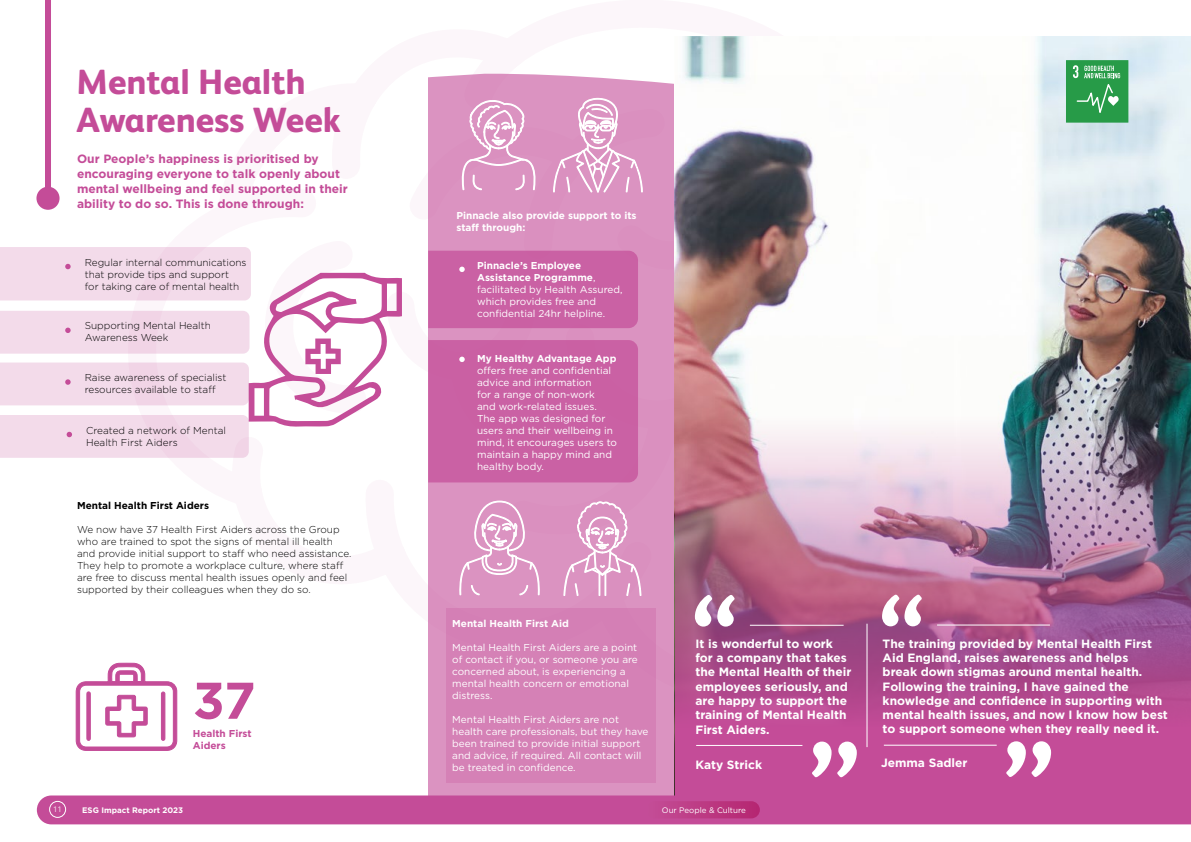
<style>
.page{position:relative;width:1191px;height:842px;background:#fff}
.page>*{position:absolute;margin:0;border:0;box-sizing:border-box;transform-origin:0 0}
.t1{font:700 132.1px "FS Albert";color:#fff}
.t2{font:700 117.3px "FS Albert";color:#fff}
.t3{font:700 51.5px "Gotham";color:#c44c98}
.t4{font:800 35px/38px "FS Albert";color:#c44c98}
.t5{font:700 12px/14.3px "Gotham";color:#fff}
.t6{font:700 12px/15px "Gotham";color:#c44c98}
.t7{font:10px/12px "Gotham";color:#fff}
.t8{font:300 10px/12px "Gotham";color:#000}
.t9{font:700 10px/12px "Gotham";color:#fff}
.t10{font:700 10px "Gotham";color:#000}
.t11{font:700 10px/12px "Gotham";color:#c44c98}
.t12{font:700 8px "Gotham";color:#fff}
.t13{font:8px "Gotham";color:#fff}
.t14{font:300 8px "FS Albert";color:#fff}
.s1{font-weight:700}
</style>
<div class="page">
<div style="left:428px;top:73px;width:247px;height:174px;background:#db93c1"></div>
<svg style="left:459px;top:99px;width:79px;height:98px"></svg>
<svg style="left:553px;top:97px;width:90px;height:96px"></svg>
<div style="left:45px;top:0;width:6px;height:198px;background:#c44c98"></div>
<div style="left:36px;top:187px;width:24px;height:23px;background:#c44c98;border-radius:50%"></div>
<img style="left:683px;top:36px;width:508px;height:39px">
<svg style="left:675px;top:75px;width:516px;height:172px"></svg>
<div style="left:1066px;top:60px;width:62px;height:63px;background:#279b48"></div>
<svg style="left:1073px;top:65px;width:47px;height:48px"></svg>
<img style="left:0;top:247px;width:1191px;height:578px">
<div style="left:647px;top:801px;width:113px;height:17px;background:linear-gradient(to right,#c34d96,#b52771);border-radius:9px"></div>
<div style="left:49px;top:801px;width:17px;height:16px;border:1px solid #fff;border-radius:50%"></div>
<h3 class="t4" style="left:77px;top:61px;width:266px">Mental Health<br>Awareness Week</h3>
<p class="t6" style="left:77px;top:151px;width:272px">Our People’s happiness is prioritised by encouraging everyone to talk openly about mental wellbeing and feel supported in their ability to do so. This is done through:</p>
<p class="t8" style="left:85px;top:256px;width:163px">Regular internal communications that provide tips and support<br>for taking care of mental health</p>
<p class="t8" style="left:85px;top:320px;width:128px">Supporting Mental Health<br>Awareness Week</p>
<p class="t8" style="left:85px;top:371px;width:143px">Raise awareness of specialist resources available to staff</p>
<p class="t8" style="left:86px;top:424px;width:141px">Created a network of Mental<br>Health First Aiders</p>
<p class="t10" style="left:77px;top:499px;width:134px">Mental Health First Aiders</p>
<p class="t8" style="left:77px;top:523px;width:276px">We now have 37 Health First Aiders across the Group who are trained to spot the signs of mental ill health and provide initial support to staff who need assistance.<br>They help to promote a workplace culture, where staff are free to discuss mental health issues openly and feel supported by their colleagues when they do so.</p>
<h3 class="t3" style="left:193px;top:671px;width:64px">37</h3>
<p class="t11" style="left:193px;top:728px;width:60px">Health First<br>Aiders</p>
<p class="t9" style="left:456px;top:209px;width:182px">Pinnacle also provide support to its staff through:</p>
<p class="t7" style="left:477px;top:259px;width:147px"><span class="s1">Pinnacle’s Employee<br>Assistance Programme</span>, facilitated by Health Assured, which provides free and confidential 24hr helpline.</p>
<p class="t9" style="left:477px;top:353px;width:141px">My Healthy Advantage App</p>
<p class="t7" style="left:477px;top:365px;width:141px">offers free and confidential advice and information<br>for a range of non-work<br>and work-related issues.<br>The app was designed for users and their wellbeing in mind, it encourages users to maintain a happy mind and healthy body.</p>
<p class="t9" style="left:452px;top:617px;width:118px">Mental Health First Aid</p>
<p class="t7" style="left:452px;top:641px;width:187px">Mental Health First Aiders are a point of contact if you, or someone you are concerned about, is experiencing a mental health concern or emotional distress.</p>
<p class="t7" style="left:452px;top:713px;width:198px">Mental Health First Aiders are not health care professionals, but they have been trained to provide initial support and advice, if required. All contact will be treated in confidence.</p>
<h2 class="t2" style="left:689px;top:558px;width:52px">“</h2>
<p class="t5" style="left:695px;top:636px;width:157px">It is wonderful to work for a company that takes the Mental Health of their employees seriously, and are happy to support the training of Mental Health<br>First Aiders.</p>
<p class="t5" style="left:695px;top:757px;width:68px">Katy Strick</p>
<h1 class="t1" style="left:806px;top:699px;width:58px">”</h1>
<p class="t14" style="left:53px;top:804px;width:10px">11</p>
<p class="t12" style="left:82px;top:805px;width:102px">ESG Impact Report 2023</p>
<p class="t13" style="left:662px;top:804px;width:85px">Our People &amp; Culture</p>
<h2 class="t2" style="left:876px;top:558px;width:52px">“</h2>
<p class="t5" style="left:882px;top:636px;width:287px">The training provided by Mental Health First Aid England, raises awareness and helps<br>break down stigmas around mental health.<br>Following the training, I have gained the knowledge and confidence in supporting with mental health issues, and now I know how best to support someone when they really need it.</p>
<p class="t5" style="left:881px;top:755px;width:88px">Jemma Sadler</p>
<h1 class="t1" style="left:1000px;top:698px;width:58px">”</h1>
</div>
